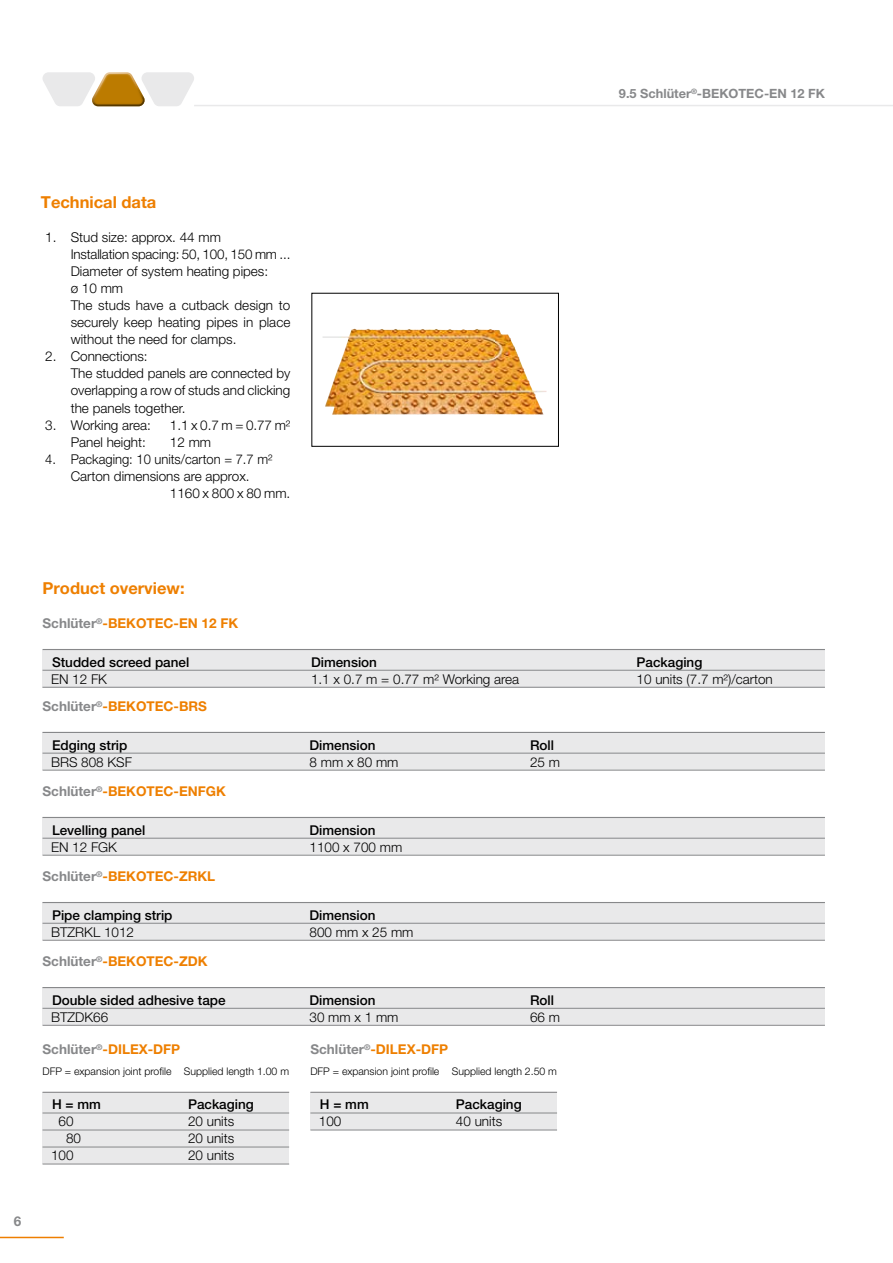
<style>
.page{position:relative;width:893px;height:1263px;background:#fff}
.page>*{position:absolute;margin:0;border:0;box-sizing:border-box;transform-origin:0 0}
.t1{font:700 16.5px "Helvetica Neue LT Pro";color:#ee7f00}
.t2{font:300 13.5px/17px "Helvetica Neue LT Pro";color:#000}
.t3{font:500 13.5px "Helvetica Neue LT Pro";color:#000}
.t4{font:700 13.5px "Helvetica Neue LT Pro";color:#ee7f00}
.t5{font:300 13.5px "Helvetica Neue LT Pro";color:#000;scale:.96 1}
.t6{font:700 13.5px "Helvetica Neue LT Pro";color:#87888a}
.t7{font:700 12.75px "Helvetica Neue LT Pro";color:#87888a}
.t8{font:300 10.5px "Helvetica Neue LT Pro";color:#000}
.s1{color:#87888a}
</style>
<div class="page">
<hr style="left:194px;top:105px;width:699px;height:1px;background:#e9e9ea">
<svg style="left:43px;top:72px;width:151px;height:34px"></svg>
<hr style="left:0;top:1237px;width:64px;height:1px;background:#ee7f00">
<div style="left:43px;top:733px;width:782px;height:37px;background:#e9e9ea"></div>
<div style="left:43px;top:651px;width:782px;height:37px;background:#e9e9ea"></div>
<hr style="left:43px;top:649px;width:782px;height:1px;background:#87888a">
<hr style="left:43px;top:670px;width:782px;height:1px;background:#87888a">
<hr style="left:43px;top:687px;width:782px;height:1px;background:#87888a">
<hr style="left:43px;top:732px;width:782px;height:1px;background:#87888a">
<hr style="left:43px;top:753px;width:782px;height:1px;background:#87888a">
<hr style="left:43px;top:770px;width:782px;height:1px;background:#87888a">
<div style="left:43px;top:1092px;width:246px;height:72px;background:#e9e9ea"></div>
<hr style="left:43px;top:1092px;width:246px;height:1px;background:#87888a">
<hr style="left:43px;top:1112px;width:246px;height:1px;background:#87888a">
<hr style="left:43px;top:1130px;width:246px;height:1px;background:#87888a">
<hr style="left:43px;top:1147px;width:246px;height:1px;background:#87888a">
<hr style="left:43px;top:1164px;width:246px;height:1px;background:#87888a">
<div style="left:310px;top:1092px;width:247px;height:38px;background:#e9e9ea"></div>
<hr style="left:310px;top:1092px;width:247px;height:1px;background:#87888a">
<hr style="left:310px;top:1112px;width:247px;height:1px;background:#87888a">
<hr style="left:310px;top:1130px;width:247px;height:1px;background:#87888a">
<div style="left:43px;top:818px;width:782px;height:37px;background:#e9e9ea"></div>
<hr style="left:43px;top:817px;width:782px;height:1px;background:#87888a">
<hr style="left:43px;top:838px;width:782px;height:1px;background:#87888a">
<hr style="left:43px;top:855px;width:782px;height:1px;background:#87888a">
<div style="left:43px;top:903px;width:782px;height:37px;background:#e9e9ea"></div>
<hr style="left:43px;top:902px;width:782px;height:1px;background:#87888a">
<hr style="left:43px;top:923px;width:782px;height:1px;background:#87888a">
<hr style="left:43px;top:940px;width:782px;height:1px;background:#87888a">
<div style="left:43px;top:988px;width:782px;height:37px;background:#e9e9ea"></div>
<hr style="left:43px;top:987px;width:782px;height:1px;background:#87888a">
<hr style="left:43px;top:1008px;width:782px;height:1px;background:#87888a">
<hr style="left:43px;top:1025px;width:782px;height:1px;background:#87888a">
<img style="left:354px;top:328px;width:193px;height:87px">
<img style="left:323px;top:329px;width:111px;height:86px">
<p class="t7" style="left:619px;top:86px;width:207px">9.5 Schlüter<sup>®</sup>-BEKOTEC-EN 12 FK</p>
<p class="t1" style="left:41px;top:192px;width:117px">Technical data</p>
<p class="t2" style="left:71px;top:229px;width:221px;text-indent:-26px">1. Stud size: approx. 44 mm<br>Installation spacing: 50, 100, 150 mm ...<br>Diameter of system heating pipes:<br>ø 10 mm<br>The studs have a cutback design to securely keep heating pipes in place without the need for clamps.</p>
<p class="t2" style="left:71px;top:348px;width:221px;text-indent:-26px">2. Connections:<br>The studded panels are connected by overlapping a row of studs and clicking the panels together.</p>
<p class="t2" style="left:45px;top:416px;width:107px">3. Working area:</p>
<p class="t2" style="left:170px;top:416px;width:122px">1.1 x 0.7 m = 0.77 m²</p>
<p class="t2" style="left:71px;top:433px;width:77px">Panel height:</p>
<p class="t2" style="left:170px;top:433px;width:43px">12 mm</p>
<p class="t5" style="left:45px;top:450px;width:238px">4. Packaging: 10 units/carton = 7.7 m²</p>
<p class="t2" style="left:71px;top:467px;width:181px">Carton dimensions are approx.</p>
<p class="t2" style="left:170px;top:484px;width:122px">1160 x 800 x 80 mm.</p>
<p class="t1" style="left:43px;top:578px;width:144px">Product overview:</p>
<p class="t4" style="left:43px;top:615px;width:197px"><span class="s1">Schlüter</span><sup>®</sup>-BEKOTEC-EN 12 FK</p>
<p class="t3" style="left:52px;top:654px;width:139px">Studded screed panel</p>
<p class="t3" style="left:311px;top:654px;width:68px">Dimension</p>
<p class="t3" style="left:637px;top:654px;width:67px">Packaging</p>
<p class="t2" style="left:51px;top:670px;width:58px">EN 12 FK</p>
<p class="t2" style="left:311px;top:670px;width:210px">1.1 x 0.7 m = 0.77 m² Working area</p>
<p class="t2" style="left:637px;top:670px;width:138px">10 units (7.7 m²)/carton</p>
<p class="t4" style="left:43px;top:698px;width:166px"><span class="s1">Schlüter</span><sup>®</sup>-BEKOTEC-BRS</p>
<p class="t3" style="left:52px;top:737px;width:77px">Edging strip</p>
<p class="t3" style="left:310px;top:737px;width:68px">Dimension</p>
<p class="t3" style="left:530px;top:737px;width:26px">Roll</p>
<p class="t2" style="left:51px;top:753px;width:83px">BRS 808 KSF</p>
<p class="t2" style="left:310px;top:753px;width:91px">8 mm x 80 mm</p>
<p class="t2" style="left:530px;top:753px;width:32px">25 m</p>
<p class="t4" style="left:43px;top:783px;width:185px"><span class="s1">Schlüter</span><sup>®</sup>-BEKOTEC-ENFGK</p>
<p class="t3" style="left:52px;top:822px;width:95px">Levelling panel</p>
<p class="t3" style="left:310px;top:822px;width:68px">Dimension</p>
<p class="t2" style="left:51px;top:838px;width:68px">EN 12 FGK</p>
<p class="t2" style="left:310px;top:838px;width:94px">1100 x 700 mm</p>
<p class="t4" style="left:43px;top:868px;width:174px"><span class="s1">Schlüter</span><sup>®</sup>-BEKOTEC-ZRKL</p>
<p class="t3" style="left:52px;top:907px;width:122px">Pipe clamping strip</p>
<p class="t3" style="left:310px;top:907px;width:68px">Dimension</p>
<p class="t2" style="left:51px;top:923px;width:85px">BTZRKL 1012</p>
<p class="t2" style="left:310px;top:923px;width:106px">800 mm x 25 mm</p>
<p class="t4" style="left:43px;top:953px;width:167px"><span class="s1">Schlüter</span><sup>®</sup>-BEKOTEC-ZDK</p>
<p class="t3" style="left:52px;top:992px;width:175px">Double sided adhesive tape</p>
<p class="t3" style="left:310px;top:992px;width:68px">Dimension</p>
<p class="t3" style="left:530px;top:992px;width:26px">Roll</p>
<p class="t2" style="left:51px;top:1008px;width:59px">BTZDK66</p>
<p class="t2" style="left:310px;top:1008px;width:91px">30 mm x 1 mm</p>
<p class="t2" style="left:530px;top:1008px;width:32px">66 m</p>
<p class="t4" style="left:43px;top:1041px;width:139px"><span class="s1">Schlüter</span><sup>®</sup>-DILEX-DFP</p>
<p class="t8" style="left:43px;top:1065px;width:248px">DFP = expansion joint profile Supplied length 1.00 m</p>
<p class="t3" style="left:52px;top:1096px;width:50px">H = mm</p>
<p class="t3" style="left:188px;top:1096px;width:67px">Packaging</p>
<p class="t2" style="left:59px;top:1113px;width:17px">60</p>
<p class="t2" style="left:188px;top:1113px;width:48px">20 units</p>
<p class="t2" style="left:66px;top:1130px;width:17px">80</p>
<p class="t2" style="left:188px;top:1130px;width:48px">20 units</p>
<p class="t2" style="left:51px;top:1147px;width:24px">100</p>
<p class="t2" style="left:188px;top:1147px;width:48px">20 units</p>
<p class="t4" style="left:310px;top:1041px;width:139px"><span class="s1">Schlüter</span><sup>®</sup>-DILEX-DFP</p>
<p class="t8" style="left:310px;top:1065px;width:248px">DFP = expansion joint profile Supplied length 2.50 m</p>
<p class="t3" style="left:320px;top:1096px;width:50px">H = mm</p>
<p class="t3" style="left:456px;top:1096px;width:67px">Packaging</p>
<p class="t2" style="left:319px;top:1113px;width:24px">100</p>
<p class="t2" style="left:456px;top:1113px;width:48px">40 units</p>
<p class="t6" style="left:14px;top:1213px;width:9px">6</p>
</div>
